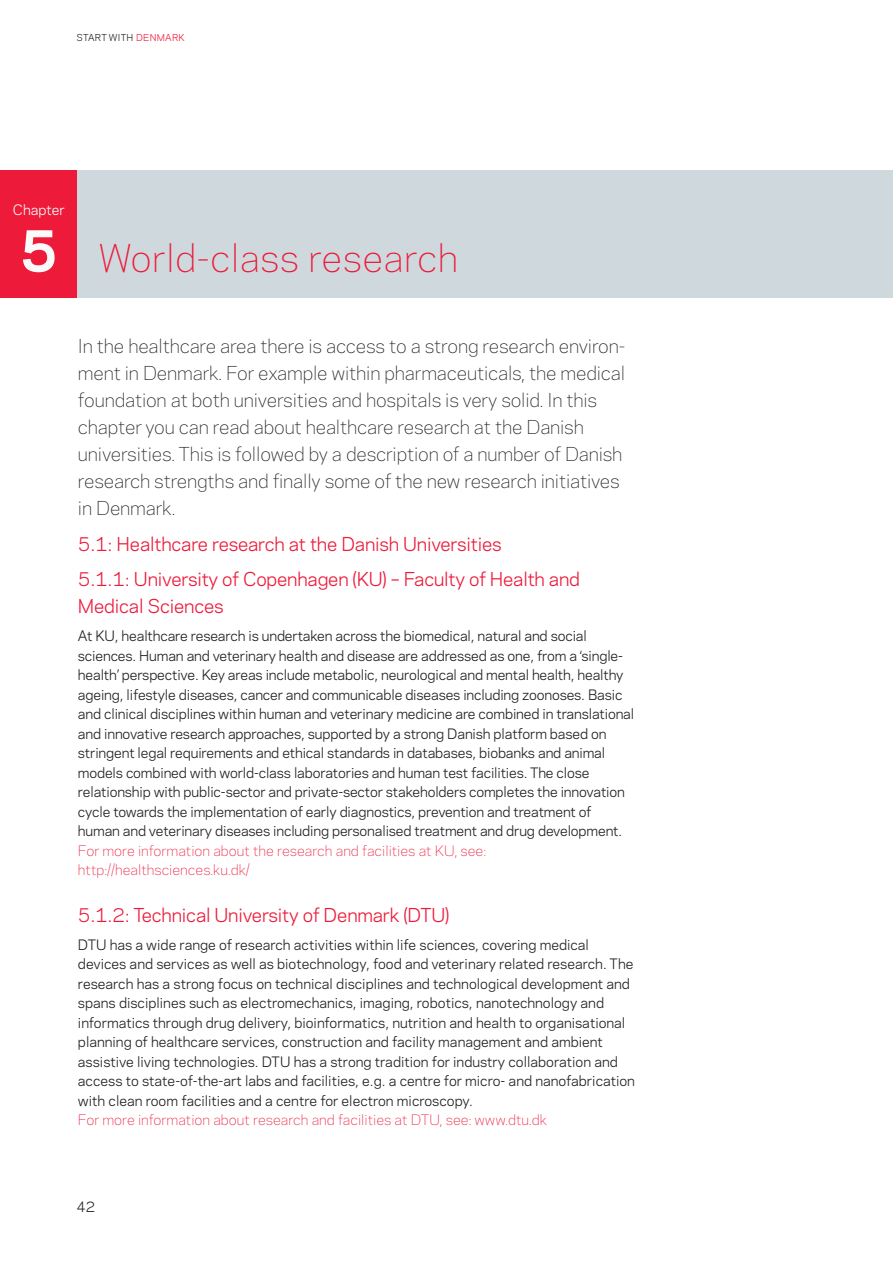
<style>
.page{position:relative;width:893px;height:1263px;background:#fff}
.page>*{position:absolute;margin:0;border:0;box-sizing:border-box;transform-origin:0 0}
.Body_text___Black{font:700 54px "Galaxie Polaris";color:#fafafa}
.t1{font:300 36px "Galaxie Polaris";letter-spacing:.01em;color:#ed1a3a}
.intro_red{font:300 18px/27px "Galaxie Polaris";letter-spacing:-.01em;color:#231f20}
.intro_red-2{font:18px/27px "Galaxie Polaris";letter-spacing:-.01em;color:#ed1a3a}
.Body_text{font:13.5px/19.5px "Galaxie Polaris";letter-spacing:-.01em;color:#231f20}
.Body_text___Black-2{font:13.5px "Galaxie Polaris";color:#fafafa}
.t2{font:9px "Galaxie Polaris";letter-spacing:.03em;color:#231f20}
.s1{color:#ed1a3a}
.s2{font-weight:300;color:#ed1a3a}
</style>
<div class="page">
<div style="left:0;top:170px;width:893px;height:128px;background:#cfd8dd"></div>
<div style="left:0;top:171px;width:77px;height:127px;background:#ed1a3a"></div>
<p class="t2" style="left:77px;top:31px;width:110px">START WITH <span class="s1">DENMARK</span></p>
<p class="Body_text___Black-2" style="left:13px;top:199px;width:54px">Chapter</p>
<p class="Body_text___Black" style="left:20px;top:210px;width:39px">5</p>
<p class="t1" style="left:98px;top:231px;width:362px">World-class research</p>
<p class="intro_red" style="left:78px;top:332px;width:549px">In the healthcare area there is access to a strong research environ&shy;ment in Denmark. For example within pharmaceuticals, the medical foundation at both universities and hospitals is very solid. In this chapter you can read about healthcare research at the Danish universities. This is followed by a description of a number of Danish research strengths and finally some of the new research initiatives in Denmark.</p>
<p class="intro_red-2" style="left:78px;top:529px;width:425px">5.1: Healthcare research at the Danish Universities</p>
<p class="intro_red-2" style="left:78px;top:565px;width:503px">5.1.1: University of Copenhagen (KU) – Faculty of Health and<br>Medical Sciences</p>
<p class="Body_text" style="left:78px;top:626px;width:558px">At KU, healthcare research is undertaken across the biomedical, natural and social sciences. Human and veterinary health and disease are addressed as one, from a ‘single&shy;health’ perspective. Key areas include metabolic, neurological and mental health, healthy ageing, lifestyle diseases, cancer and communicable diseases including zoonoses. Basic and clinical disciplines within human and veterinary medicine are combined in translational and innovative research approaches, supported by a strong Danish platform based on stringent legal requirements and ethical standards in databases, biobanks and animal models combined with world-class laboratories and human test facilities. The close relationship with public-sector and private-sector stakeholders completes the innovation cycle towards the implementation of early diagnostics, prevention and treatment of human and veterinary diseases including personalised treatment and drug development.<br><span class="s2">For more information about the research and facilities at KU, see: http://healthsciences.ku.dk/</span></p>
<p class="intro_red-2" style="left:78px;top:900px;width:373px">5.1.2: Technical University of Denmark (DTU)</p>
<p class="Body_text" style="left:78px;top:934px;width:559px">DTU has a wide range of research activities within life sciences, covering medical devices and services as well as biotechnology, food and veterinary related research. The research has a strong focus on technical disciplines and technological development and spans disciplines such as electromechanics, imaging, robotics, nanotechnology and informatics through drug delivery, bioinformatics, nutrition and health to organisational planning of healthcare services, construction and facility management and ambient assistive living technologies. DTU has a strong tradition for industry collaboration and access to state-of-the-art labs and facilities, e.g. a centre for micro- and nanofabrication with clean room facilities and a centre for electron microscopy.<br><span class="s2">For more information about research and facilities at DTU, see: www.dtu.dk</span></p>
<p class="Body_text" style="left:77px;top:1196px;width:20px">42</p>
</div>
